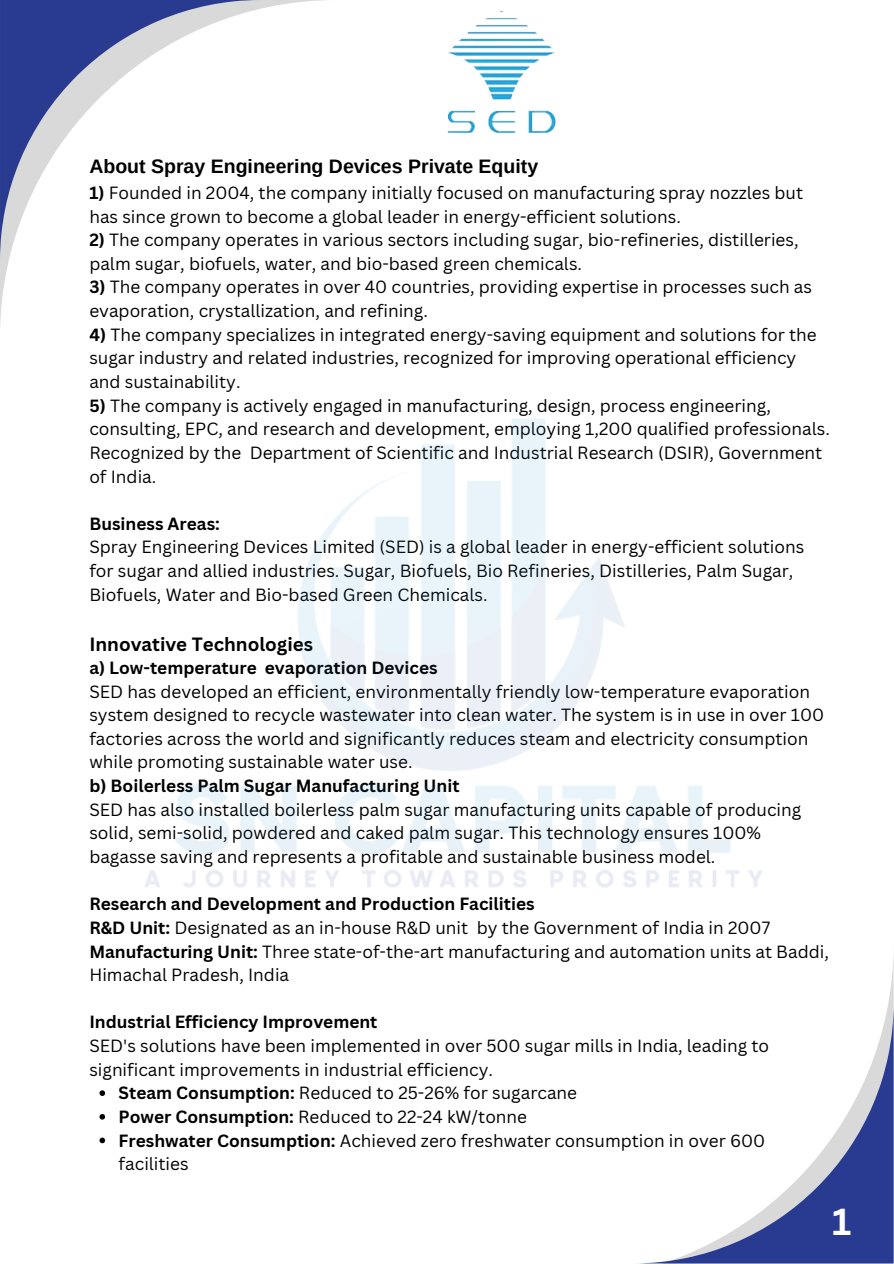
<style>
.page{position:relative;width:894px;height:1264px;background:#fff}
.page>*{position:absolute;margin:0;border:0;box-sizing:border-box;transform-origin:0 0}
.t1{font:700 36.6px "Canva Sans";color:#fff}
.t2{font:700 19.5px "Arimo";color:#000}
.t3{font:700 18.75px "Canva Sans";color:#000}
.t4{font:17.25px/23.7px "Canva Sans";color:#000}
.t5{font:700 17.25px "Canva Sans";color:#000}
.s1{font-weight:700}
</style>
<div class="page">
<svg style="left:0;top:0;width:325px;height:325px"></svg>
<svg style="left:0;top:0;width:261px;height:261px"></svg>
<svg style="left:648px;top:1002px;width:245px;height:261px"></svg>
<svg style="left:99px;top:1090px;width:6px;height:5px"></svg>
<svg style="left:99px;top:1114px;width:6px;height:5px"></svg>
<svg style="left:99px;top:1137px;width:6px;height:6px"></svg>
<img style="left:447px;top:10px;width:109px;height:123px">
<p class="t2" style="left:89px;top:155px;width:450px">About Spray Engineering Devices Private Equity</p>
<p class="t4" style="left:89px;top:180px;width:715px"><span class="s1">1)</span> Founded in 2004, the company initially focused on manufacturing spray nozzles but has since grown to become a global leader in energy-efficient solutions.</p>
<p class="t4" style="left:89px;top:228px;width:710px"><span class="s1">2)</span> The company operates in various sectors including sugar, bio-refineries, distilleries, palm sugar, biofuels, water, and bio-based green chemicals.</p>
<h1 class="t4" style="left:89px;top:275px;width:724px"><span class="s1">3)</span> The company operates in over 40 countries, providing expertise in processes such as evaporation, crystallization, and refining.</h1>
<p class="t4" style="left:89px;top:322px;width:728px"><span class="s1">4)</span> The company specializes in integrated energy-saving equipment and solutions for the sugar industry and related industries, recognized for improving operational efficiency and sustainability.</p>
<p class="t4" style="left:89px;top:393px;width:741px"><span class="s1">5)</span> The company is actively engaged in manufacturing, design, process engineering, consulting, EPC, and research and development, employing 1,200 qualified professionals.<br>Recognized by the Department of Scientific and Industrial Research (DSIR), Government of India.</p>
<p class="t5" style="left:89px;top:511px;width:132px">Business Areas:</p>
<p class="t4" style="left:89px;top:535px;width:716px">Spray Engineering Devices Limited (SED) is a global leader in energy-efficient solutions for sugar and allied industries. Sugar, Biofuels, Bio Refineries, Distilleries, Palm Sugar,<br>Biofuels, Water and Bio-based Green Chemicals.</p>
<p class="t3" style="left:89px;top:631px;width:225px">Innovative Technologies</p>
<p class="t5" style="left:89px;top:655px;width:350px">a) Low-temperature evaporation Devices</p>
<p class="t4" style="left:89px;top:679px;width:736px">SED has developed an efficient, environmentally friendly low-temperature evaporation system designed to recycle wastewater into clean water. The system is in use in over 100 factories across the world and significantly reduces steam and electricity consumption while promoting sustainable water use.</p>
<p class="t5" style="left:89px;top:773px;width:371px">b) Boilerless Palm Sugar Manufacturing Unit</p>
<p class="t4" style="left:89px;top:797px;width:713px">SED has also installed boilerless palm sugar manufacturing units capable of producing solid, semi-solid, powdered and caked palm sugar. This technology ensures 100% bagasse saving and represents a profitable and sustainable business model.</p>
<p class="t5" style="left:89px;top:891px;width:446px">Research and Development and Production Facilities</p>
<p class="t4" style="left:89px;top:915px;width:682px"><span class="s1">R&amp;D Unit:</span> Designated as an in-house R&amp;D unit by the Government of India in 2007</p>
<p class="t4" style="left:89px;top:939px;width:740px"><span class="s1">Manufacturing Unit:</span> Three state-of-the-art manufacturing and automation units at Baddi,<br>Himachal Pradesh, India</p>
<p class="t5" style="left:89px;top:1010px;width:289px">Industrial Efficiency Improvement</p>
<p class="t4" style="left:89px;top:1033px;width:681px">SED's solutions have been implemented in over 500 sugar mills in India, leading to significant improvements in industrial efficiency.</p>
<p class="t4" style="left:119px;top:1080px;width:460px"><span class="s1">Steam Consumption:</span> Reduced to 25-26% for sugarcane</p>
<p class="t4" style="left:119px;top:1104px;width:410px"><span class="s1">Power Consumption:</span> Reduced to 22-24 kW/tonne</p>
<p class="t4" style="left:119px;top:1128px;width:648px"><span class="s1">Freshwater Consumption:</span> Achieved zero freshwater consumption in over 600 facilities</p>
<p class="t1" style="left:832px;top:1195px;width:21px">1</p>
</div>
